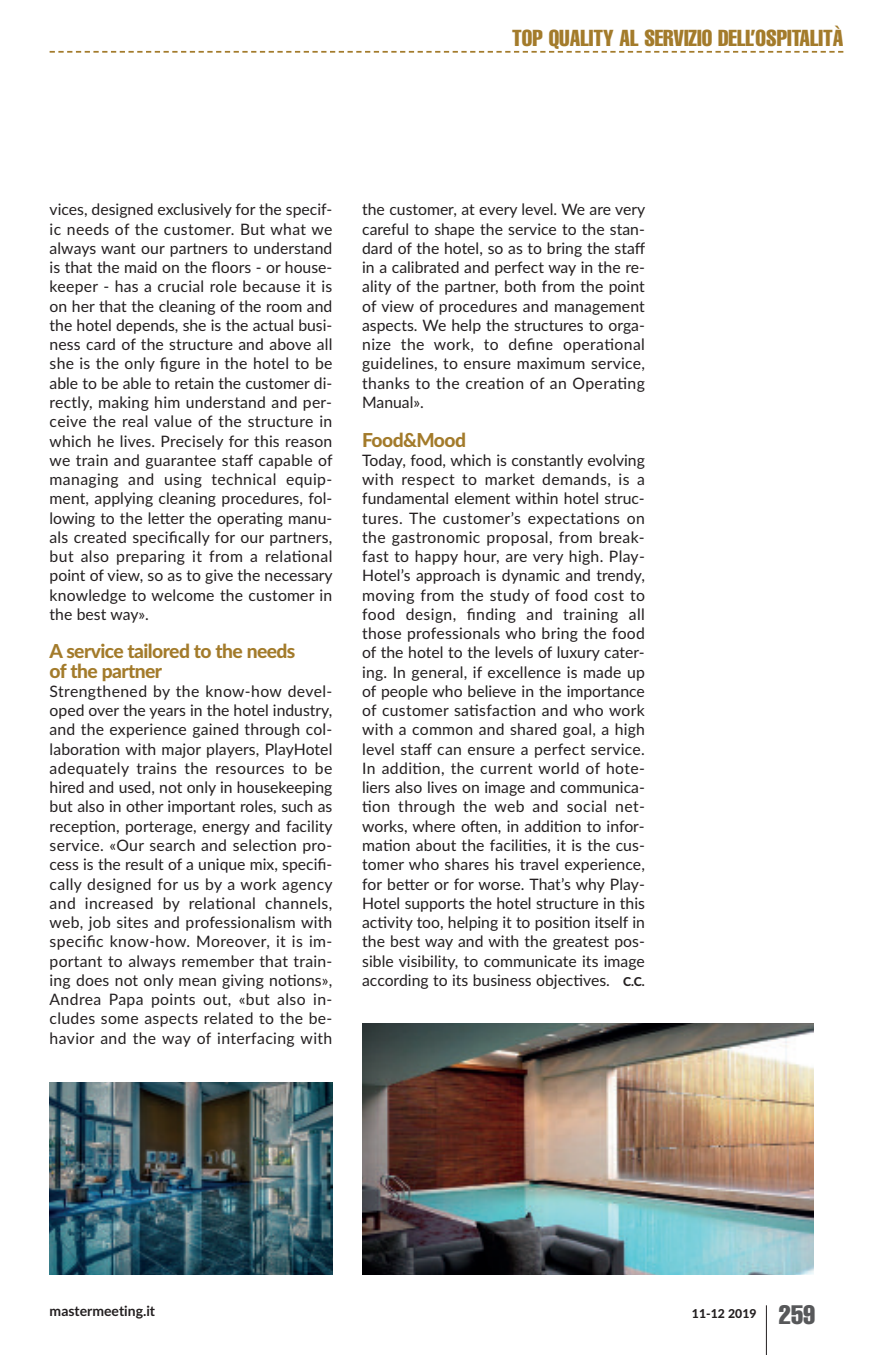
<style>
.page{position:relative;width:893px;height:1355px;background:#fff}
.page>*{position:absolute;margin:0;border:0;box-sizing:border-box;transform-origin:0 0}
.t1{font:extra-condensed 22.75px "Helvetica";color:#a37b2b}
.t2{font:800 19.25px/19.2px "Lato";letter-spacing:-.03em;color:#a37b2b}
.t3{font:15.75px/19.2px "Lato";letter-spacing:.01em;color:#231f20;text-align:justify}
.t4{font:700 14px "Lato";color:#231f20}
.t5{font:800 12.25px "Lato";color:#231f20}
.s1{font-weight:800;font-size:12.25px}
.s2{font-family:"Helvetica";font-weight:400;font-stretch:extra-condensed;font-size:26.25px;color:#57585a}
</style>
<div class="page">
<hr style="left:766px;top:1305px;width:1px;height:49px;background:#231f20">
<svg style="left:50px;top:51px;width:793px;height:2px"></svg>
<img style="left:50px;top:1082px;width:282px;height:192px">
<img style="left:362px;top:1023px;width:452px;height:251px">
<h1 class="t1" style="left:512px;top:30px;width:333px">TOP QUALITY AL SERVIZIO DELL’OSPITALITÀ</h1>
<p class="t3" style="left:50px;top:200px;width:285px">vices, designed exclusively for the specif&shy;ic needs of the customer. But what we always want our partners to understand is that the maid on the floors - or house&shy;keeper - has a crucial role because it is on her that the cleaning of the room and the hotel depends, she is the actual busi&shy;ness card of the structure and above all she is the only figure in the hotel to be able to be able to retain the customer di&shy;rectly, making him understand and per&shy;ceive the real value of the structure in which he lives. Precisely for this reason we train and guarantee staff capable of managing and using technical equip&shy;ment, applying cleaning procedures, fol&shy;lowing to the letter the operating manu&shy;als created specifically for our partners, but also preparing it from a relational point of view, so as to give the necessary knowledge to welcome the customer in the best way».</p>
<p class="t2" style="left:50px;top:642px;width:247px">A service tailored to the needs of the partner</p>
<p class="t3" style="left:50px;top:681px;width:285px">Strengthened by the know-how devel&shy;oped over the years in the hotel industry, and the experience gained through col&shy;laboration with major players, PlayHotel adequately trains the resources to be hired and used, not only in housekeeping but also in other important roles, such as reception, porterage, energy and facility service. «Our search and selection pro&shy;cess is the result of a unique mix, specifi&shy;cally designed for us by a work agency and increased by relational channels, web, job sites and professionalism with specific know-how. Moreover, it is im&shy;portant to always remember that train&shy;ing does not only mean giving notions», Andrea Papa points out, «but also in&shy;cludes some aspects related to the be&shy;havior and the way of interfacing with</p>
<p class="t3" style="left:362px;top:200px;width:285px">the customer, at every level. We are very careful to shape the service to the stan&shy;dard of the hotel, so as to bring the staff in a calibrated and perfect way in the re&shy;ality of the partner, both from the point of view of procedures and management aspects. We help the structures to orga&shy;nize the work, to define operational guidelines, to ensure maximum service, thanks to the creation of an Operating Manual».</p>
<p class="t2" style="left:362px;top:430px;width:105px">Food&amp;Mood</p>
<p class="t3" style="left:362px;top:450px;width:284px">Today, food, which is constantly evolving with respect to market demands, is a fundamental element within hotel struc&shy;tures. The customer’s expectations on the gastronomic proposal, from break&shy;fast to happy hour, are very high. Play-Hotel’s approach is dynamic and trendy, moving from the study of food cost to food design, finding and training all those professionals who bring the food of the hotel to the levels of luxury cater&shy;ing. In general, if excellence is made up of people who believe in the importance of customer satisfaction and who work with a common and shared goal, a high level staff can ensure a perfect service.<br>In addition, the current world of hote&shy;liers also lives on image and communica&shy;tion through the web and social net&shy;works, where often, in addition to infor&shy;mation about the facilities, it is the cus&shy;tomer who shares his travel experience, for better or for worse. That’s why Play-Hotel supports the hotel structure in this activity too, helping it to position itself in the best way and with the greatest pos&shy;sible visibility, to communicate its image according to its business objectives. <span class="s1">C.C.</span></p>
<p class="t4" style="left:50px;top:1302px;width:107px">mastermeeting.it</p>
<p class="t5" style="left:692px;top:1306px;width:125px">11-12 2019 <span class="s2">259</span></p>
</div>
